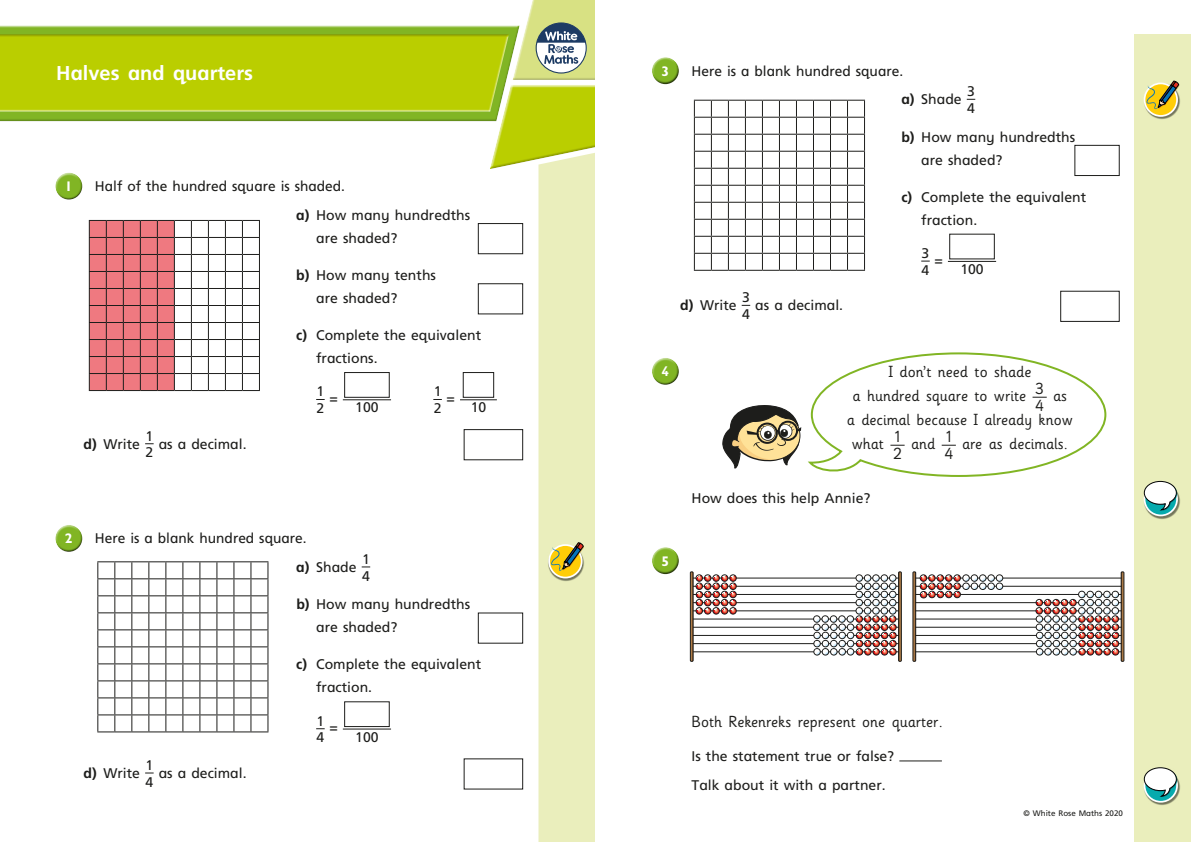
<style>
.page{position:relative;width:1191px;height:842px;background:#fff}
.page>*{position:absolute;margin:0;border:0;box-sizing:border-box;transform-origin:0 0}
.t1{font:700 20px "Frutiger Inf";color:#fff}
.t2{font:16px/24px "Sassoon Infant Std";color:#1d1d1b}
.t3{font:14px/16.8px "Frutiger Inf";color:#1d1d1b}
.t4{font:700 14px "Gill Infant";color:#fff}
.t5{font:8px "Frutiger Inf";color:#1d1d1b}
.s1{font-weight:700}
</style>
<div class="page">
<div style="left:651px;top:56px;width:28px;height:22px;background:#fff;opacity:.75"></div>
<div style="left:651px;top:61px;width:29px;height:24px;background:#1d1d1b;opacity:.75"></div>
<div style="left:1074px;top:145px;width:45px;height:31px;border:1px solid #1d1d1b"></div>
<hr style="left:948px;top:261px;width:48px;height:1px;background:#1d1d1b">
<div style="left:1060px;top:291px;width:59px;height:31px;border:1px solid #1d1d1b"></div>
<div style="left:651px;top:357px;width:28px;height:22px;background:#fff;opacity:.75"></div>
<div style="left:651px;top:362px;width:29px;height:24px;background:#1d1d1b;opacity:.75"></div>
<div style="left:651px;top:546px;width:28px;height:22px;background:#fff;opacity:.75"></div>
<div style="left:651px;top:551px;width:29px;height:24px;background:#1d1d1b;opacity:.75"></div>
<hr style="left:899px;top:760px;width:43px;height:1px;background:#1d1d1b">
<div style="left:55px;top:172px;width:28px;height:22px;background:#fff;opacity:.75"></div>
<div style="left:55px;top:177px;width:29px;height:24px;background:#1d1d1b;opacity:.75"></div>
<div style="left:478px;top:223px;width:45px;height:31px;border:1px solid #1d1d1b"></div>
<div style="left:478px;top:283px;width:45px;height:31px;border:1px solid #1d1d1b"></div>
<hr style="left:343px;top:399px;width:48px;height:1px;background:#1d1d1b">
<div style="left:344px;top:372px;width:45px;height:26px;border:1px solid #1d1d1b"></div>
<hr style="left:460px;top:399px;width:37px;height:1px;background:#1d1d1b">
<div style="left:463px;top:372px;width:31px;height:26px;border:1px solid #1d1d1b"></div>
<div style="left:463px;top:429px;width:60px;height:31px;border:1px solid #1d1d1b"></div>
<div style="left:55px;top:524px;width:28px;height:22px;background:#fff;opacity:.75"></div>
<div style="left:55px;top:529px;width:29px;height:24px;background:#1d1d1b;opacity:.75"></div>
<div style="left:478px;top:612px;width:45px;height:32px;border:1px solid #1d1d1b"></div>
<hr style="left:343px;top:728px;width:48px;height:1px;background:#1d1d1b">
<div style="left:344px;top:701px;width:45px;height:26px;border:1px solid #1d1d1b"></div>
<div style="left:1134px;top:34px;width:57px;height:808px;background:#eaeebc"></div>
<svg style="left:0;top:0;width:595px;height:169px"></svg>
<svg style="left:538px;top:144px;width:57px;height:698px;background:#e9edbb"></svg>
<img style="left:1156px;top:84px;width:24px;height:35px">
<svg style="left:1143px;top:81px;width:36px;height:37px"></svg>
<img style="left:548px;top:579px;width:36px;height:2px">
<svg style="left:547px;top:543px;width:37px;height:36px"></svg>
<svg style="left:89px;top:220px;width:171px;height:171px"></svg>
<svg style="left:97px;top:561px;width:171px;height:171px"></svg>
<svg style="left:694px;top:100px;width:171px;height:171px"></svg>
<hr style="left:691px;top:578px;width:209px;height:1px;background:#1d1d1b">
<hr style="left:691px;top:586px;width:209px;height:1px;background:#1d1d1b">
<hr style="left:691px;top:594px;width:209px;height:1px;background:#1d1d1b">
<hr style="left:691px;top:602px;width:209px;height:1px;background:#1d1d1b">
<hr style="left:691px;top:611px;width:209px;height:1px;background:#1d1d1b">
<hr style="left:691px;top:619px;width:209px;height:1px;background:#1d1d1b">
<hr style="left:691px;top:627px;width:209px;height:1px;background:#1d1d1b">
<hr style="left:691px;top:635px;width:209px;height:1px;background:#1d1d1b">
<hr style="left:691px;top:643px;width:209px;height:1px;background:#1d1d1b">
<hr style="left:691px;top:652px;width:209px;height:1px;background:#1d1d1b">
<div style="left:690px;top:572px;width:3px;height:89px;border:1px solid #1d1d1b"></div>
<svg style="left:691px;top:572px;width:45px;height:89px"></svg>
<div style="left:898px;top:572px;width:3px;height:89px;border:1px solid #1d1d1b"></div>
<svg style="left:813px;top:572px;width:87px;height:89px"></svg>
<hr style="left:914px;top:578px;width:209px;height:1px;background:#1d1d1b">
<hr style="left:914px;top:586px;width:209px;height:1px;background:#1d1d1b">
<hr style="left:914px;top:594px;width:209px;height:1px;background:#1d1d1b">
<div style="left:996px;top:574px;width:7px;height:8px;border:1px solid #1d1d1b;border-radius:50%"></div>
<div style="left:996px;top:583px;width:7px;height:7px;border:1px solid #1d1d1b;border-radius:50%"></div>
<hr style="left:914px;top:602px;width:209px;height:1px;background:#1d1d1b">
<div style="left:1035px;top:599px;width:7px;height:7px;border:1px solid #1d1d1b;border-radius:50%"></div>
<hr style="left:914px;top:611px;width:209px;height:1px;background:#1d1d1b">
<div style="left:1035px;top:607px;width:7px;height:7px;border:1px solid #1d1d1b;border-radius:50%"></div>
<hr style="left:914px;top:619px;width:209px;height:1px;background:#1d1d1b">
<hr style="left:914px;top:627px;width:209px;height:1px;background:#1d1d1b">
<div style="left:1035px;top:624px;width:8px;height:7px;border:1px solid #1d1d1b;border-radius:50%"></div>
<hr style="left:914px;top:635px;width:209px;height:1px;background:#1d1d1b">
<hr style="left:914px;top:643px;width:209px;height:1px;background:#1d1d1b">
<hr style="left:914px;top:652px;width:209px;height:1px;background:#1d1d1b">
<div style="left:912px;top:572px;width:3px;height:89px;border:1px solid #1d1d1b"></div>
<svg style="left:914px;top:572px;width:88px;height:89px"></svg>
<div style="left:1121px;top:572px;width:3px;height:89px;border:1px solid #1d1d1b"></div>
<svg style="left:1036px;top:572px;width:87px;height:89px"></svg>
<svg style="left:722px;top:352px;width:385px;height:125px"></svg>
<img style="left:1143px;top:491px;width:37px;height:28px">
<svg style="left:1144px;top:483px;width:33px;height:32px"></svg>
<div style="left:1143px;top:482px;width:34px;height:34px;border:2px solid #fff;border-radius:50%"></div>
<svg style="left:1144px;top:481px;width:33px;height:30px"></svg>
<img style="left:1143px;top:777px;width:37px;height:28px">
<svg style="left:1144px;top:769px;width:33px;height:33px"></svg>
<div style="left:1143px;top:768px;width:34px;height:35px;border:2px solid #fff;border-radius:50%"></div>
<svg style="left:1144px;top:767px;width:33px;height:30px"></svg>
<h1 class="t1" style="left:56px;top:62px;width:198px">Halves and quarters</h1>
<p class="t4" style="left:65px;top:178px;width:9px">1</p>
<p class="t3" style="left:296px;top:172px;width:175px;line-height:28.7px;text-indent:-201px">Half of the hundred square is shaded.<br><span class="s1">a)</span> How many hundredths</p>
<p class="t3" style="left:316px;top:229px;width:83px">are shaded?</p>
<p class="t3" style="left:316px;top:263px;width:121px;line-height:23px;text-indent:-20px"><span class="s1">b)</span> How many tenths are shaded?</p>
<p class="t3" style="left:316px;top:324px;width:166px;line-height:23px;text-indent:-20px"><span class="s1">c)</span> Complete the equivalent fractions.</p>
<p class="t3" style="left:316px;top:383px;width:9px">1<br>2</p>
<p class="t3" style="left:329px;top:390px;width:10px">=</p>
<p class="t3" style="left:434px;top:383px;width:9px">1<br>2</p>
<p class="t3" style="left:446px;top:390px;width:10px">=</p>
<p class="t3" style="left:355px;top:399px;width:25px">100</p>
<p class="t3" style="left:471px;top:399px;width:17px">10</p>
<p class="t3" style="left:84px;top:435px;width:58px"><span class="s1">d)</span> Write</p>
<p class="t3" style="left:145px;top:427px;width:9px">1<br>2</p>
<p class="t3" style="left:159px;top:435px;width:89px">as a decimal.</p>
<p class="t4" style="left:65px;top:530px;width:9px">2</p>
<p class="t3" style="left:296px;top:524px;width:62px;line-height:28.7px;text-indent:-201px">Here is a blank hundred square.<br><span class="s1">a)</span> Shade</p>
<p class="t3" style="left:362px;top:550px;width:9px">1<br>4</p>
<p class="t3" style="left:316px;top:593px;width:155px;line-height:23px;text-indent:-20px"><span class="s1">b)</span> How many hundredths are shaded?</p>
<p class="t3" style="left:316px;top:653px;width:166px;line-height:23px;text-indent:-20px"><span class="s1">c)</span> Complete the equivalent fraction.</p>
<p class="t3" style="left:316px;top:712px;width:9px">1<br>4</p>
<p class="t3" style="left:329px;top:719px;width:10px">=</p>
<p class="t3" style="left:355px;top:728px;width:25px">100</p>
<p class="t3" style="left:84px;top:765px;width:58px"><span class="s1">d)</span> Write</p>
<p class="t3" style="left:145px;top:756px;width:9px">1<br>4</p>
<p class="t3" style="left:159px;top:765px;width:89px">as a decimal.</p>
<p class="t4" style="left:661px;top:63px;width:9px">3</p>
<p class="t3" style="left:901px;top:56px;width:62px;line-height:28.7px;text-indent:-210px">Here is a blank hundred square.<br><span class="s1">a)</span> Shade</p>
<p class="t3" style="left:967px;top:83px;width:9px">3<br>4</p>
<p class="t3" style="left:921px;top:125px;width:156px;line-height:23px;text-indent:-20px"><span class="s1">b)</span> How many hundredths are shaded?</p>
<p class="t3" style="left:921px;top:185px;width:166px;line-height:23px;text-indent:-20px"><span class="s1">c)</span> Complete the equivalent fraction.</p>
<p class="t3" style="left:921px;top:245px;width:9px">3<br>4</p>
<p class="t3" style="left:934px;top:251px;width:10px">=</p>
<p class="t3" style="left:960px;top:261px;width:25px">100</p>
<p class="t3" style="left:680px;top:297px;width:58px"><span class="s1">d)</span> Write</p>
<p class="t3" style="left:742px;top:289px;width:9px">3<br>4</p>
<p class="t3" style="left:755px;top:297px;width:89px">as a decimal.</p>
<p class="t4" style="left:661px;top:363px;width:9px">4</p>
<p class="t2" style="left:852px;top:359px;width:193px;text-indent:36px">I don’t need to shade<br>a hundred square to write 3</p>
<p class="t2" style="left:1053px;top:383px;width:15px">as</p>
<p class="t2" style="left:847px;top:407px;width:227px">a decimal because I already know</p>
<p class="t2" style="left:852px;top:431px;width:52px">what 1</p>
<p class="t2" style="left:893px;top:442px;width:10px">2</p>
<p class="t2" style="left:1035px;top:394px;width:10px">4</p>
<p class="t2" style="left:911px;top:431px;width:44px">and 1</p>
<p class="t2" style="left:944px;top:442px;width:10px">4</p>
<p class="t2" style="left:962px;top:431px;width:107px">are as decimals.</p>
<p class="t3" style="left:691px;top:489px;width:180px">How does this help Annie?</p>
<p class="t4" style="left:661px;top:553px;width:9px">5</p>
<p class="t2" style="left:691px;top:710px;width:253px">Both Rekenreks represent one quarter.</p>
<p class="t3" style="left:691px;top:742px;width:204px;line-height:28.7px">Is the statement true or false?<br>Talk about it with a partner.</p>
<p class="t5" style="left:1023px;top:809px;width:101px">© White Rose Maths 2020</p>
</div>
